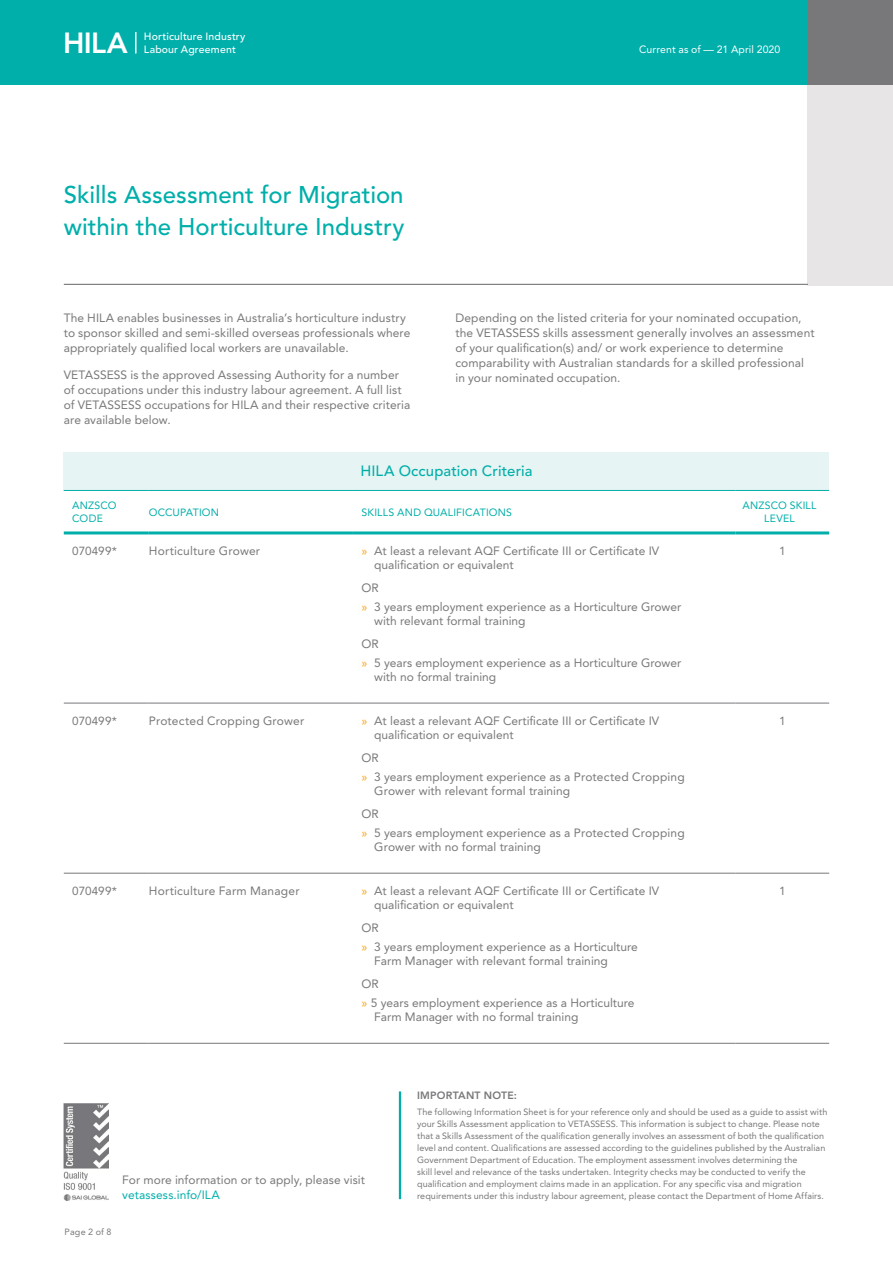
<style>
.page{position:relative;width:893px;height:1263px;background:#fff}
.page>*{position:absolute;margin:0;border:0;box-sizing:border-box;transform-origin:0 0}
.t1{font:800 28.95px "Avenir LT Std";color:#fff}
.t2{font:500 24px/31.5px "Avenir LT Std";color:#00afaa}
.t3{font:500 14.85px "Avenir LT Std";letter-spacing:.005em;color:#00afaa}
.t4{font:12px/15px "Avenir LT Std";color:#78777a}
.t5{font:12px "Avenir LT Std";letter-spacing:.01em;color:#00afaa}
.t6{font:11.7px "Avenir LT Std";letter-spacing:-.005em;color:#78777a}
.t7{font:10.5px/12.6px "Avenir LT Std";letter-spacing:.02em;color:#00afaa}
.t8{font:500 10.5px "Avenir LT Std";letter-spacing:.02em;color:#fff}
.t9{font:10.5px "Avenir LT Std";letter-spacing:.005em;color:#fff}
.t10{font:800 10.5px "Avenir LT Std";letter-spacing:.02em;color:#78777a}
.t11{font:9px/12px "Avenir LT Std";letter-spacing:.005em;color:#78777a}
.s1{color:#faa41a}
</style>
<div class="page">
<div style="left:808px;top:85px;width:85px;height:200px;background:#e7e5e5"></div>
<div style="left:808px;top:0;width:85px;height:85px;background:#78777a"></div>
<div style="left:0;top:0;width:808px;height:85px;background:#00afaa"></div>
<hr style="left:64px;top:284px;width:744px;height:1px;background:#78777a">
<img style="left:63px;top:1104px;width:46px;height:96px">
<hr style="left:135px;top:32px;width:2px;height:21px;background:#fff">
<hr style="left:399px;top:1091px;width:2px;height:108px;background:#00afaa">
<div style="left:64px;top:452px;width:765px;height:38px;background:#e6f4f3"></div>
<hr style="left:64px;top:703px;width:85px;height:1px;background:#78777a">
<hr style="left:149px;top:703px;width:204px;height:1px;background:#78777a">
<hr style="left:353px;top:703px;width:383px;height:1px;background:#78777a">
<hr style="left:736px;top:703px;width:93px;height:1px;background:#78777a">
<hr style="left:64px;top:873px;width:85px;height:1px;background:#78777a">
<hr style="left:149px;top:873px;width:204px;height:1px;background:#78777a">
<hr style="left:64px;top:1043px;width:85px;height:1px;background:#78777a">
<hr style="left:149px;top:1043px;width:204px;height:1px;background:#78777a">
<hr style="left:353px;top:873px;width:383px;height:1px;background:#78777a">
<hr style="left:353px;top:1043px;width:383px;height:1px;background:#78777a">
<hr style="left:736px;top:873px;width:93px;height:1px;background:#78777a">
<hr style="left:736px;top:1043px;width:93px;height:1px;background:#78777a">
<hr style="left:64px;top:490px;width:85px;height:1px;background:#00afaa">
<hr style="left:149px;top:490px;width:204px;height:1px;background:#00afaa">
<hr style="left:353px;top:490px;width:383px;height:1px;background:#00afaa">
<hr style="left:736px;top:490px;width:93px;height:1px;background:#00afaa">
<hr style="left:64px;top:531px;width:85px;height:3px;background:#00afaa">
<hr style="left:149px;top:531px;width:204px;height:3px;background:#00afaa">
<hr style="left:353px;top:531px;width:383px;height:3px;background:#00afaa">
<hr style="left:736px;top:531px;width:93px;height:3px;background:#00afaa">
<h1 class="t1" style="left:63px;top:26px;width:66px">HILA</h1>
<p class="t8" style="left:144px;top:30px;width:103px">Horticulture Industry</p>
<p class="t8" style="left:144px;top:44px;width:94px">Labour Agreement</p>
<p class="t9" style="left:639px;top:44px;width:143px">Current as of — 21 April 2020</p>
<h2 class="t2" style="left:64px;top:180px;width:342px">Skills Assessment for Migration within the Horticulture Industry</h2>
<p class="t4" style="left:64px;top:310px;width:348px">The HILA enables businesses in Australia’s horticulture industry to sponsor skilled and semi-skilled overseas professionals where appropriately qualified local workers are unavailable.</p>
<p class="t4" style="left:64px;top:368px;width:348px">VETASSESS is the approved Assessing Authority for a number of occupations under this industry labour agreement. A full list of VETASSESS occupations for HILA and their respective criteria are available below.</p>
<p class="t4" style="left:455px;top:310px;width:361px">Depending on the listed criteria for your nominated occupation, the VETASSESS skills assessment generally involves an assessment of your qualification(s) and/ or work experience to determine comparability with Australian standards for a skilled professional in your nominated occupation.</p>
<p class="t3" style="left:360px;top:462px;width:174px">HILA Occupation Criteria</p>
<p class="t7" style="left:72px;top:499px;width:46px">ANZSCO<br>CODE</p>
<p class="t7" style="left:149px;top:506px;width:72px">OCCUPATION</p>
<p class="t7" style="left:361px;top:506px;width:152px">SKILLS AND QUALIFICATIONS</p>
<p class="t7" style="left:742px;top:499px;width:75px;text-align:center">ANZSCO SKILL<br>LEVEL</p>
<p class="t6" style="left:72px;top:544px;width:46px">070499*</p>
<p class="t4" style="left:149px;top:543px;width:113px">Horticulture Grower</p>
<p class="t4" style="left:374px;top:543px;width:286px;line-height:14.4px;text-indent:-13px"><span class="s1">»</span> At least a relevant AQF Certificate III or Certificate IV qualification or equivalent</p>
<p class="t4" style="left:361px;top:579px;width:321px;line-height:18.6px">OR<br><span class="s1">»</span> 3 years employment experience as a Horticulture Grower</p>
<p class="t4" style="left:361px;top:610px;width:166px;line-height:23px;text-indent:13px">with relevant formal training<br>OR</p>
<p class="t4" style="left:374px;top:655px;width:309px;line-height:14.4px;text-indent:-13px"><span class="s1">»</span> 5 years employment experience as a Horticulture Grower with no formal training</p>
<p class="t6" style="left:779px;top:544px;width:8px">1</p>
<p class="t6" style="left:72px;top:714px;width:46px">070499*</p>
<p class="t4" style="left:149px;top:713px;width:157px">Protected Cropping Grower</p>
<p class="t4" style="left:374px;top:714px;width:286px;line-height:14.4px;text-indent:-13px"><span class="s1">»</span> At least a relevant AQF Certificate III or Certificate IV qualification or equivalent</p>
<p class="t4" style="left:361px;top:749px;width:325px;line-height:18.6px">OR<br><span class="s1">»</span> 3 years employment experience as a Protected Cropping</p>
<p class="t4" style="left:361px;top:780px;width:210px;line-height:23px;text-indent:13px">Grower with relevant formal training<br>OR</p>
<p class="t4" style="left:374px;top:825px;width:312px;line-height:14.4px;text-indent:-13px"><span class="s1">»</span> 5 years employment experience as a Protected Cropping<br>Grower with no formal training</p>
<p class="t6" style="left:72px;top:884px;width:46px">070499*</p>
<p class="t4" style="left:149px;top:883px;width:152px">Horticulture Farm Manager</p>
<p class="t4" style="left:374px;top:884px;width:286px;line-height:14.4px;text-indent:-13px"><span class="s1">»</span> At least a relevant AQF Certificate III or Certificate IV qualification or equivalent</p>
<p class="t4" style="left:361px;top:919px;width:278px;line-height:18.6px">OR<br><span class="s1">»</span> 3 years employment experience as a Horticulture</p>
<p class="t4" style="left:361px;top:950px;width:248px;line-height:23px;text-indent:13px">Farm Manager with relevant formal training<br>OR</p>
<p class="t4" style="left:374px;top:996px;width:262px;line-height:14.4px;text-indent:-13px"><span class="s1">»</span> 5 years employment experience as a Horticulture<br>Farm Manager with no formal training</p>
<p class="t6" style="left:779px;top:714px;width:8px">1</p>
<p class="t6" style="left:779px;top:884px;width:8px">1</p>
<p class="t4" style="left:122px;top:1172px;width:244px">For more information or to apply, please visit</p>
<p class="t5" style="left:122px;top:1188px;width:99px">vetassess.info/ILA</p>
<p class="t11" style="left:65px;top:1226px;width:48px">Page 2 of 8</p>
<p class="t10" style="left:417px;top:1089px;width:101px">IMPORTANT NOTE:</p>
<p class="t11" style="left:417px;top:1106px;width:412px">The following Information Sheet is for your reference only and should be used as a guide to assist with your Skills Assessment application to VETASSESS. This information is subject to change. Please note that a Skills Assessment of the qualification generally involves an assessment of both the qualification level and content. Qualifications are assessed according to the guidelines published by the Australian Government Department of Education. The employment assessment involves determining the<br>skill level and relevance of the tasks undertaken. Integrity checks may be conducted to verify the qualification and employment claims made in an application. For any specific visa and migration requirements under this industry labour agreement, please contact the Department of Home Affairs.</p>
</div>
